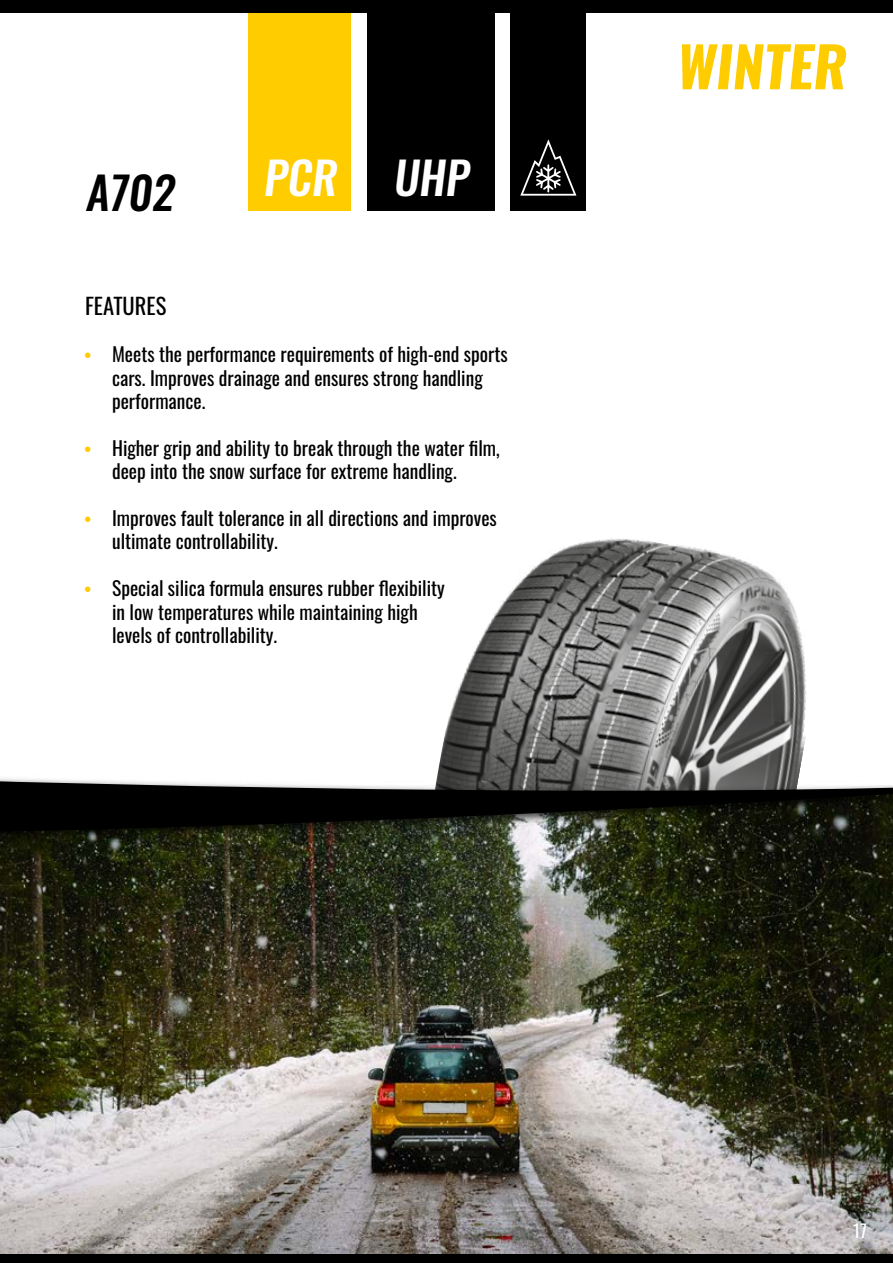
<style>
.page{position:relative;width:893px;height:1263px;background:#fff}
.page>*{position:absolute;margin:0;border:0;box-sizing:border-box;transform-origin:0 0}
.t1{font:700 55.5px "Oswald";color:#fc0}
.t2{font:500 45px "Oswald";color:#fff}
.t3{font:500 45px "Oswald";color:#000}
.t4{font:22.5px "Oswald";color:#000}
.t5{font:19.5px/23.4px "Oswald";color:#000}
.t6{font:18px "Oswald";color:#fff}
.s1{font-family:"Britannic";font-weight:700;color:#fc0}
</style>
<div class="page">
<img style="left:444px;top:538px;width:362px;height:202px">
<img style="left:0;top:872px;width:893px;height:382px">
<div style="left:0;top:1254px;width:893px;height:9px;background:#000"></div>
<div style="left:0;top:740px;width:893px;height:107px;background:#000;opacity:.75"></div>
<svg style="left:0;top:746px;width:893px;height:126px"></svg>
<div style="left:249px;top:13px;width:102px;height:198px;background:#fc0"></div>
<div style="left:367px;top:0;width:127px;height:211px;background:#000"></div>
<div style="left:510px;top:0;width:76px;height:211px;background:#000"></div>
<svg style="left:520px;top:140px;width:56px;height:56px"></svg>
<div style="left:0;top:0;width:893px;height:13px;background:#000"></div>
<h2 class="t3" style="left:85px;top:169px;width:99px">A702</h2>
<h2 class="t2" style="left:263px;top:154px;width:84px">PCR</h2>
<h2 class="t2" style="left:393px;top:154px;width:86px">UHP</h2>
<p class="t4" style="left:85px;top:286px;width:83px">FEATURES</p>
<p class="t5" style="left:112px;top:341px;width:397px;text-indent:-27px"><span class="s1">•</span> Meets the performance requirements of high-end sports cars. Improves drainage and ensures strong handling performance.</p>
<p class="t5" style="left:112px;top:434px;width:389px;text-indent:-27px"><span class="s1">•</span> Higher grip and ability to break through the water film, deep into the snow surface for extreme handling.</p>
<p class="t5" style="left:112px;top:504px;width:386px;text-indent:-27px"><span class="s1">•</span> Improves fault tolerance in all directions and improves ultimate controllability.</p>
<p class="t5" style="left:112px;top:575px;width:334px;text-indent:-27px"><span class="s1">•</span> Special silica formula ensures rubber flexibility in low temperatures while maintaining high levels of controllability.</p>
<h1 class="t1" style="left:676px;top:38px;width:181px">WINTER</h1>
<p class="t6" style="left:853px;top:1214px;width:16px">17</p>
<p class="t6" style="left:858px;top:1221px;width:16px">17</p>
</div>
